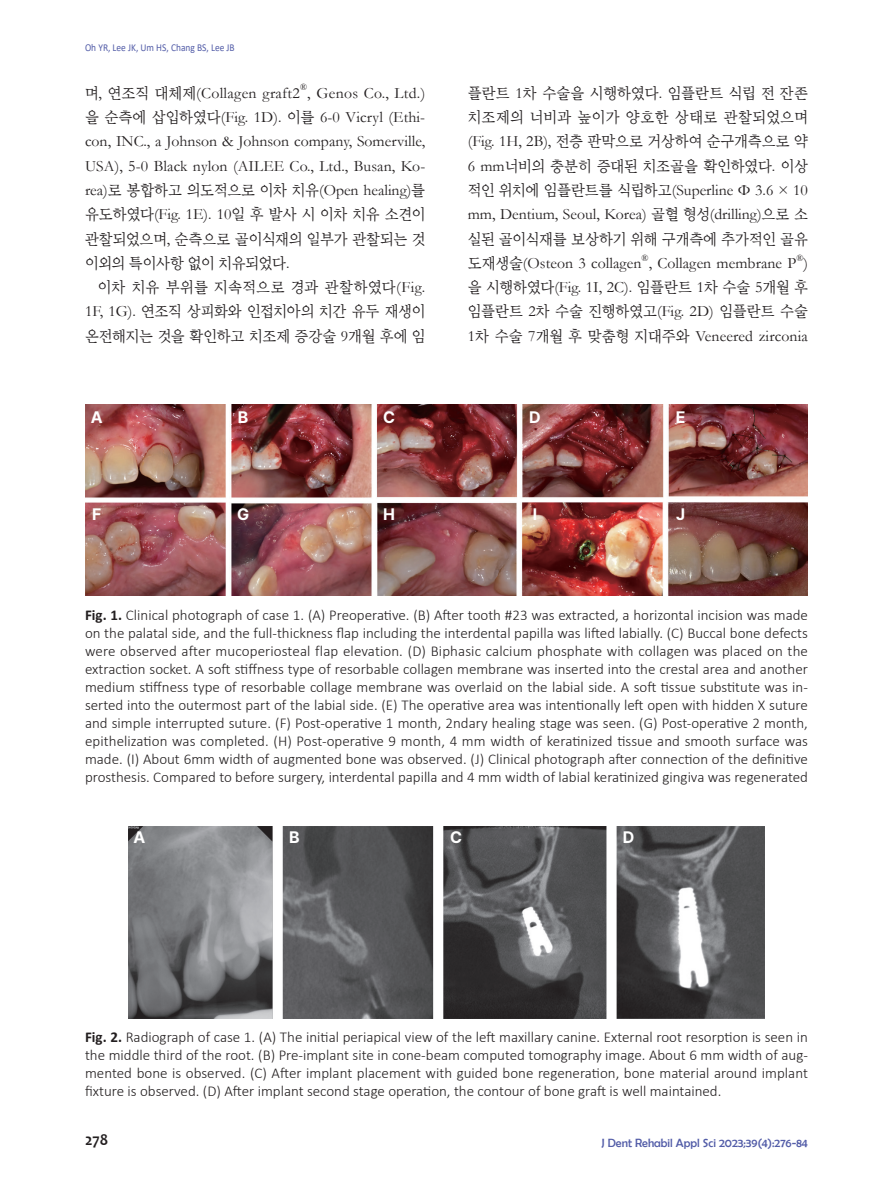
<style>
.page{position:relative;width:893px;height:1191px;background:#fff}
.page>*{position:absolute;margin:0;border:0;box-sizing:border-box;transform-origin:0 0}
.t1{font:700 16.5px "Pretendard";color:#fff}
.t2{font:700 16.5px "Candara";color:#231f20;scale:.95 1}
.t3{font:15.75px/24.3px "Garamond";letter-spacing:.005em;color:#231f20;text-align:justify}
.t4{font:15.75px/24.3px "Bareun Batang Pro 1";color:#231f20;text-align:justify;scale:.96 1}
.t5{font:300 15px/18px "Calibri";color:#231f20;text-align:justify}
.t6{font:12px "Berlin Sans FB";color:#535da8}
.t7{font:10.5px "Calibri";color:#535da8;scale:.9 1}
.t8{font:9.15px "Garamond";color:#231f20}
.s1{font-family:"Bareun Batang Pro 1"}
.s2{font-family:"Garamond"}
.s3{font-weight:700}
</style>
<div class="page">
<img style="left:85px;top:404px;width:723px;height:192px">
<img style="left:129px;top:826px;width:635px;height:192px">
<p class="t7" style="left:85px;top:40px;width:168px">Oh YR, Lee JK, Um HS, Chang BS, Lee JB</p>
<p class="t3" style="left:85px;top:80px;width:216px"><span class="s1">며</span>, <span class="s1">연조직 대체제</span>(Collagen graft2</p>
<p class="t8" style="left:300px;top:81px;width:8px">®</p>
<p class="t3" style="left:85px;top:80px;width:342px;text-indent:222px">, Genos Co., Ltd.) <span class="s1">을 순측에 삽입하였다</span>(Fig. 1D). <span class="s1">이를</span> 6-0 Vicryl (Ethi&shy;con, INC., a Johnson &amp; Johnson company, Somerville, USA), 5-0 Black nylon (AILEE Co., Ltd., Busan, Ko&shy;rea)<span class="s1">로 봉합하고 의도적으로 이차 치유</span>(Open healing)<span class="s1">를</span></p>
<p class="t4" style="left:85px;top:202px;width:356px">유도하였다<span class="s2">(Fig. 1E). 10</span>일 후 발사 시 이차 치유 소견이 관찰되었으며<span class="s2">,</span> 순측으로 골이식재의 일부가 관찰되는 것 이외의 특이사항 없이 치유되었다<span class="s2">.</span></p>
<p class="t4" style="left:85px;top:275px;width:356px;text-indent:13px">이차 치유 부위를 지속적으로 경과 관찰하였다<span class="s2">(Fig.<br>1F, 1G).</span> 연조직 상피화와 인접치아의 치간 유두 재생이 온전해지는 것을 확인하고 치조제 증강술 <span class="s2">9</span>개월 후에 임</p>
<p class="t4" style="left:468px;top:81px;width:356px">플란트 <span class="s2">1</span>차 수술을 시행하였다<span class="s2">.</span> 임플란트 식립 전 잔존 치조제의 너비과 높이가 양호한 상태로 관찰되었으며 <span class="s2">(Fig. 1H, 2B),</span> 전층 판막으로 거상하여 순구개측으로 약 <span class="s2">6 mm</span>너비의 충분히 증대된 치조골을 확인하였다<span class="s2">.</span> 이상</p>
<p class="t3" style="left:468px;top:177px;width:342px"><span class="s1">적인 위치에 임플란트를 식립하고</span>(Superline Φ 3.6 × 10 mm, Dentium, Seoul, Korea) <span class="s1">골혈 형성</span>(drilling)<span class="s1">으로 소</span></p>
<p class="t4" style="left:468px;top:227px;width:356px">실된 골이식재를 보상하기 위해 구개측에 추가적인 골유</p>
<p class="t3" style="left:468px;top:250px;width:342px"><span class="s1">도재생술</span>(Osteon 3 collagen , Collagen membrane P )</p>
<p class="t8" style="left:642px;top:252px;width:8px">®</p>
<p class="t8" style="left:796px;top:252px;width:8px">®</p>
<p class="t4" style="left:468px;top:275px;width:356px">을 시행하였다<span class="s2">(Fig. 1I, 2C).</span> 임플란트 <span class="s2">1</span>차 수술 <span class="s2">5</span>개월 후 임플란트 <span class="s2">2</span>차 수술 진행하였고<span class="s2">(Fig. 2D)</span> 임플란트 수술</p>
<p class="t3" style="left:468px;top:323px;width:342px">1<span class="s1">차 수술</span> 7<span class="s1">개월 후 맞춤형 지대주와</span> Veneered zirconia</p>
<p class="t1" style="left:91px;top:405px;width:13px">A</p>
<p class="t1" style="left:238px;top:405px;width:12px">B</p>
<p class="t1" style="left:383px;top:405px;width:13px">C</p>
<p class="t1" style="left:529px;top:405px;width:13px">D</p>
<p class="t1" style="left:676px;top:405px;width:11px">E</p>
<p class="t1" style="left:92px;top:502px;width:11px">F</p>
<p class="t1" style="left:237px;top:502px;width:14px">G</p>
<p class="t1" style="left:383px;top:502px;width:13px">H</p>
<p class="t1" style="left:533px;top:502px;width:6px">I</p>
<p class="t1" style="left:676px;top:502px;width:11px">J</p>
<p class="t5" style="left:85px;top:606px;width:724px"><span class="s3">Fig. 1.</span> Clinical photograph of case 1. (A) Preoperative. (B) After tooth #23 was extracted, a horizontal incision was made on the palatal side, and the full-thickness flap including the interdental papilla was lifted labially. (C) Buccal bone defects were observed after mucoperiosteal flap elevation. (D) Biphasic calcium phosphate with collagen was placed on the extraction socket. A soft stiffness type of resorbable collagen membrane was inserted into the crestal area and another medium stiffness type of resorbable collage membrane was overlaid on the labial side. A soft tissue substitute was in&shy;serted into the outermost part of the labial side. (E) The operative area was intentionally left open with hidden X suture and simple interrupted suture. (F) Post-operative 1 month, 2ndary healing stage was seen. (G) Post-operative 2 month, epithelization was completed. (H) Post-operative 9 month, 4 mm width of keratinized tissue and smooth surface was made. (I) About 6mm width of augmented bone was observed. (J) Clinical photograph after connection of the definitive prosthesis. Compared to before surgery, interdental papilla and 4 mm width of labial keratinized gingiva was regenerated</p>
<p class="t1" style="left:133px;top:825px;width:13px">A</p>
<p class="t1" style="left:289px;top:825px;width:12px">B</p>
<p class="t1" style="left:450px;top:825px;width:13px">C</p>
<p class="t1" style="left:623px;top:825px;width:13px">D</p>
<p class="t5" style="left:85px;top:1028px;width:724px"><span class="s3">Fig. 2.</span> Radiograph of case 1. (A) The initial periapical view of the left maxillary canine. External root resorption is seen in the middle third of the root. (B) Pre-implant site in cone-beam computed tomography image. About 6 mm width of aug&shy;mented bone is observed. (C) After implant placement with guided bone regeneration, bone material around implant fixture is observed. (D) After implant second stage operation, the contour of bone graft is well maintained.</p>
<p class="t2" style="left:85px;top:1129px;width:26px">278</p>
<p class="t6" style="left:602px;top:1135px;width:208px">J Dent Rehabil Appl Sci 2023;39(4):276-84</p>
</div>
